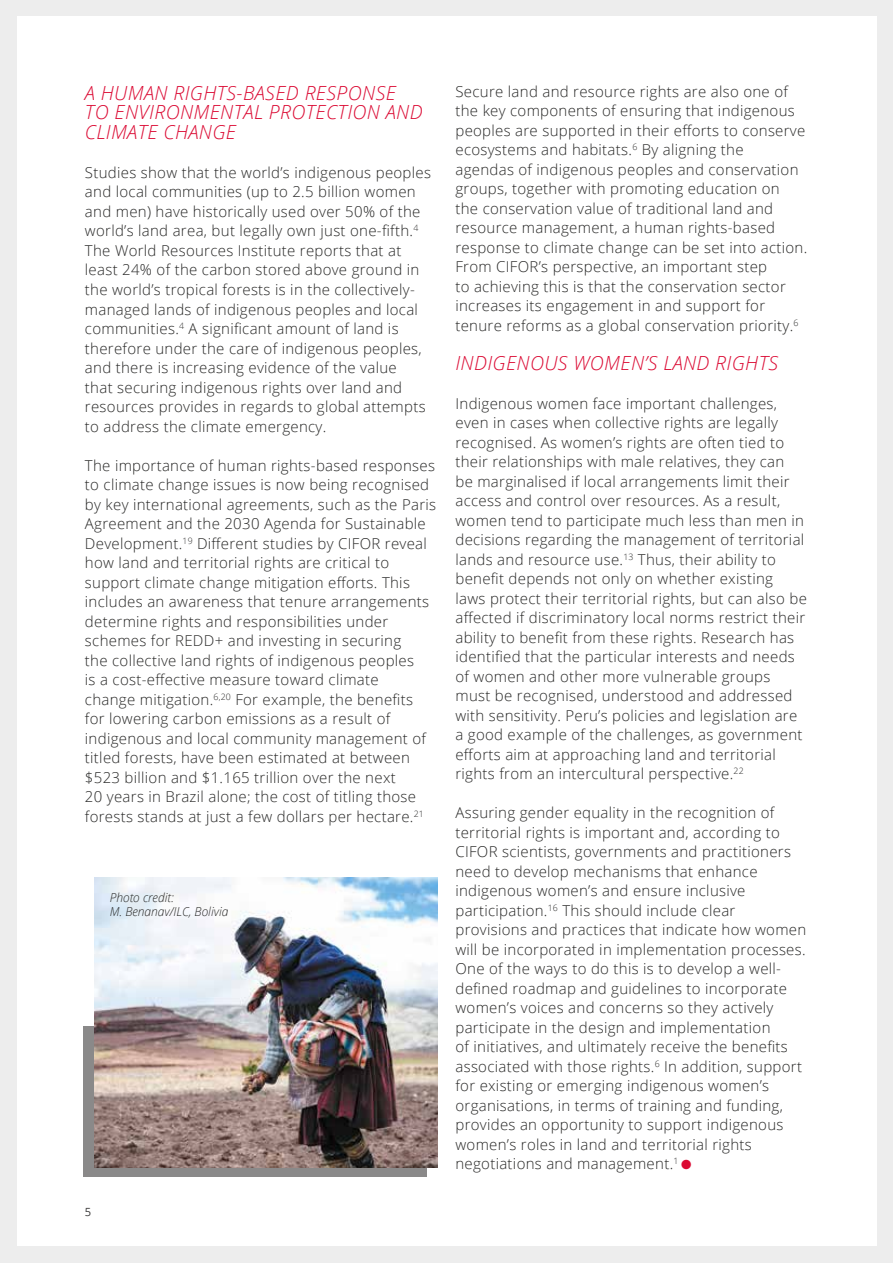
<style>
.page{position:relative;width:893px;height:1263px;background:#ededed}
.page>*{position:absolute;margin:0;border:0;box-sizing:border-box;transform-origin:0 0}
.t1{font:italic 300 19.5px/19.5px "Open Sans";letter-spacing:.02em;color:#db0a33}
.t2{font:300 15px/19.5px "Open Sans";letter-spacing:.02em;color:#282827}
.t3{font:italic 300 12.3px/14.4px "Open Sans";color:#282827}
.t4{font:11.25px "Open Sans";color:#3c3b3b}
.s1{color:#db0a33}
</style>
<div class="page">
<div style="left:17px;top:17px;width:860px;height:1229px;background:#fff"></div>
<div style="left:84px;top:1026px;width:343px;height:151px;background:#8a8989"></div>
<img style="left:95px;top:878px;width:342px;height:289px">
<h1 class="t1" style="left:85px;top:82px;width:339px">A HUMAN RIGHTS-BASED RESPONSE<br>TO ENVIRONMENTAL PROTECTION AND<br>CLIMATE CHANGE</h1>
<p class="t2" style="left:85px;top:162px;width:348px">Studies show that the world’s indigenous peoples and local communities (up to 2.5 billion women and men) have historically used over 50% of the world’s land area, but legally own just one-fifth.<sup>4<br></sup>The World Resources Institute reports that at least 24% of the carbon stored above ground in the world’s tropical forests is in the collectively&shy;managed lands of indigenous peoples and local communities.<sup>4</sup> A significant amount of land is therefore under the care of indigenous peoples, and there is increasing evidence of the value<br>that securing indigenous rights over land and resources provides in regards to global attempts to address the climate emergency.</p>
<p class="t2" style="left:85px;top:455px;width:353px">The importance of human rights-based responses to climate change issues is now being recognised by key international agreements, such as the Paris Agreement and the 2030 Agenda for Sustainable Development.<sup>19</sup> Different studies by CIFOR reveal how land and territorial rights are critical to support climate change mitigation efforts. This includes an awareness that tenure arrangements determine rights and responsibilities under schemes for REDD+ and investing in securing<br>the collective land rights of indigenous peoples<br>is a cost-effective measure toward climate<br>change mitigation.<sup>6,20</sup> For example, the benefits for lowering carbon emissions as a result of indigenous and local community management of titled forests, have been estimated at between $523 billion and $1.165 trillion over the next<br>20 years in Brazil alone; the cost of titling those forests stands at just a few dollars per hectare.<sup>21</sup></p>
<p class="t3" style="left:110px;top:889px;width:120px">Photo credit:<br>M. Benanav/ILC, Bolivia</p>
<p class="t4" style="left:85px;top:1204px;width:8px">5</p>
<p class="t2" style="left:455px;top:81px;width:353px">Secure land and resource rights are also one of the key components of ensuring that indigenous peoples are supported in their efforts to conserve ecosystems and habitats.<sup>6</sup> By aligning the<br>agendas of indigenous peoples and conservation groups, together with promoting education on<br>the conservation value of traditional land and resource management, a human rights-based response to climate change can be set into action.<br>From CIFOR’s perspective, an important step<br>to achieving this is that the conservation sector increases its engagement in and support for tenure reforms as a global conservation priority.<sup>6</sup></p>
<h1 class="t1" style="left:455px;top:352px;width:324px">INDIGENOUS WOMEN’S LAND RIGHTS</h1>
<p class="t2" style="left:455px;top:393px;width:353px">Indigenous women face important challenges, even in cases when collective rights are legally recognised. As women’s rights are often tied to their relationships with male relatives, they can<br>be marginalised if local arrangements limit their access and control over resources. As a result, women tend to participate much less than men in decisions regarding the management of territorial lands and resource use.<sup>13</sup> Thus, their ability to benefit depends not only on whether existing<br>laws protect their territorial rights, but can also be affected if discriminatory local norms restrict their ability to benefit from these rights. Research has identified that the particular interests and needs of women and other more vulnerable groups must be recognised, understood and addressed with sensitivity. Peru’s policies and legislation are a good example of the challenges, as government efforts aim at approaching land and territorial rights from an intercultural perspective.<sup>22</sup></p>
<p class="t2" style="left:455px;top:802px;width:352px">Assuring gender equality in the recognition of territorial rights is important and, according to CIFOR scientists, governments and practitioners need to develop mechanisms that enhance indigenous women’s and ensure inclusive participation.<sup>16</sup> This should include clear provisions and practices that indicate how women will be incorporated in implementation processes.<br>One of the ways to do this is to develop a well&shy;defined roadmap and guidelines to incorporate women’s voices and concerns so they actively participate in the design and implementation<br>of initiatives, and ultimately receive the benefits associated with those rights.<sup>6</sup> In addition, support for existing or emerging indigenous women’s organisations, in terms of training and funding, provides an opportunity to support indigenous women’s roles in land and territorial rights negotiations and management.<sup>1</sup> <span class="s1">●</span></p>
</div>
